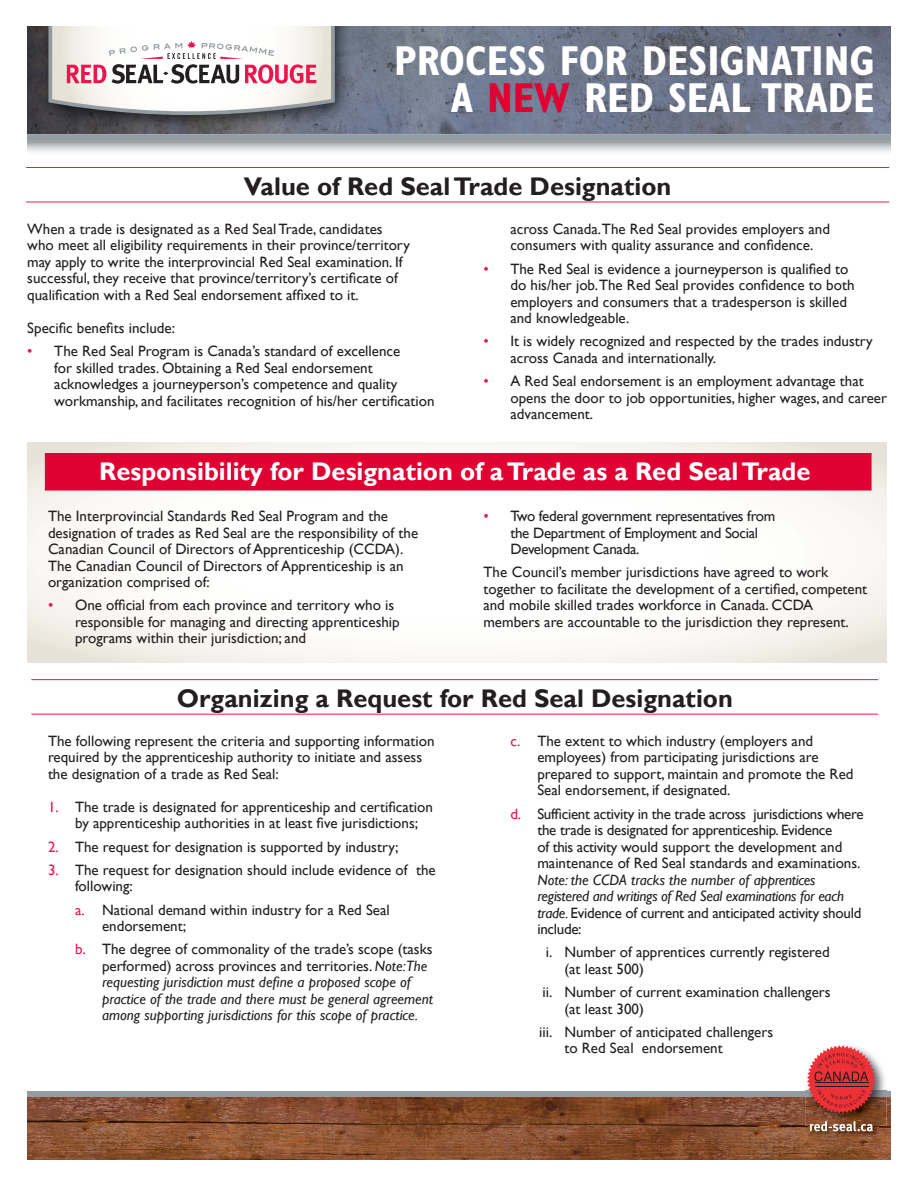
<style>
.page{position:relative;width:918px;height:1188px;background:#fff}
.page>*{position:absolute;margin:0;border:0;box-sizing:border-box;transform-origin:0 0}
.t1{font:700 condensed 42px/36.9px "Gill Sans";color:#fff;text-align:right}
.t2{font:700 25.5px "Gill Sans";color:#231f20}
.t3{font:700 25.5px "Gill Sans";color:#fff}
.t4{font:15px/16.5px "Gill Sans";color:#231f20}
.t5{font:15px/16.5px "Gill Sans";letter-spacing:-.02em;color:#231f20}
.t6{font:italic 15px/16.5px "Gill Sans";color:#231f20}
.s1{color:#e00031}
.s2{color:#ed154e}
.s3{font-style:normal;color:#ed154e}
.s4{font-style:normal}
.s5{font-style:italic}
</style>
<div class="page">
<svg style="left:27px;top:443px;width:860px;height:219px"></svg>
<img style="left:27px;top:1097px;width:864px;height:63px">
<div style="left:2px;top:1091px;width:911px;height:6px;background:#959ca1"></div>
<svg style="left:27px;top:26px;width:864px;height:114px;background:#6f7789"></svg>
<img style="left:39px;top:26px;width:314px;height:108px">
<svg style="left:48px;top:26px;width:287px;height:89px"></svg>
<div style="left:891px;top:1045px;width:27px;height:143px;background:#fff"></div>
<div style="left:0;top:1045px;width:27px;height:143px;background:#fff"></div>
<img style="left:805px;top:1059px;width:82px;height:66px">
<svg style="left:807px;top:1045px;width:68px;height:69px;background:#c94a4c"></svg>
<img style="left:809px;top:1120px;width:70px;height:17px">
<svg style="left:810px;top:1121px;width:63px;height:10px"></svg>
<hr style="left:26px;top:167px;width:863px;height:1px;background:#ed154e">
<hr style="left:26px;top:202px;width:863px;height:1px;background:#ed154e">
<div style="left:45px;top:453px;width:827px;height:38px;background:#e00031"></div>
<hr style="left:31px;top:679px;width:847px;height:1px;background:#ed154e">
<hr style="left:31px;top:714px;width:847px;height:1px;background:#ed154e">
<p class="t1" style="left:394px;top:43px;width:482px">PROCESS FOR DESIGNATING<br>A <span class="s1">NEW</span> RED SEAL TRADE</p>
<p class="t2" style="left:244px;top:171px;width:429px">Value of Red Seal Trade Designation</p>
<p class="t4" style="left:27px;top:221px;width:384px">When a trade is designated as a Red Seal Trade, candidates who meet all eligibility requirements in their province/territory may apply to write the interprovincial Red Seal examination. If successful, they receive that province/territory’s certificate of qualification with a Red Seal endorsement affixed to it.</p>
<p class="t4" style="left:27px;top:320px;width:149px">Specific benefits include:</p>
<p class="t4" style="left:54px;top:343px;width:382px;text-indent:-27px"><span class="s2">•</span> The Red Seal Program is Canada’s standard of excellence<br>for skilled trades. Obtaining a Red Seal endorsement acknowledges a journeyperson’s competence and quality workmanship, and facilitates recognition of his/her certification</p>
<p class="t4" style="left:510px;top:221px;width:321px">across Canada.The Red Seal provides employers and consumers with quality assurance and confidence.</p>
<p class="t4" style="left:510px;top:261px;width:346px;text-indent:-27px"><span class="s2">•</span> The Red Seal is evidence a journeyperson is qualified to do his/her job.The Red Seal provides confidence to both employers and consumers that a tradesperson is skilled and knowledgeable.</p>
<p class="t4" style="left:510px;top:333px;width:364px;text-indent:-27px"><span class="s2">•</span> It is widely recognized and respected by the trades industry across Canada and internationally.</p>
<p class="t4" style="left:510px;top:373px;width:378px;text-indent:-27px"><span class="s2">•</span> A Red Seal endorsement is an employment advantage that opens the door to job opportunities, higher wages, and career advancement.</p>
<h1 class="t3" style="left:99px;top:456px;width:713px">Responsibility for Designation of a Trade as a Red Seal Trade</h1>
<p class="t4" style="left:48px;top:508px;width:372px">The Interprovincial Standards Red Seal Program and the designation of trades as Red Seal are the responsibility of the Canadian Council of Directors of Apprenticeship (CCDA).<br>The Canadian Council of Directors of Apprenticeship is an organization comprised of:</p>
<p class="t4" style="left:75px;top:597px;width:326px;text-indent:-27px"><span class="s2">•</span> One official from each province and territory who is responsible for managing and directing apprenticeship programs within their jurisdiction; and</p>
<p class="t5" style="left:510px;top:508px;width:267px;text-indent:-27px"><span class="s2">•</span> Two federal government representatives from the Department of Employment and Social<br>Development Canada.</p>
<p class="t4" style="left:483px;top:564px;width:385px">The Council’s member jurisdictions have agreed to work together to facilitate the development of a certified, competent and mobile skilled trades workforce in Canada. CCDA members are accountable to the jurisdiction they represent.</p>
<p class="t2" style="left:177px;top:683px;width:558px">Organizing a Request for Red Seal Designation</p>
<p class="t4" style="left:48px;top:733px;width:388px">The following represent the criteria and supporting information required by the apprenticeship authority to initiate and assess the designation of a trade as Red Seal:</p>
<p class="t4" style="left:75px;top:799px;width:360px;text-indent:-27px"><span class="s2">1.</span> The trade is designated for apprenticeship and certification by apprenticeship authorities in at least five jurisdictions;</p>
<p class="t4" style="left:48px;top:839px;width:352px"><span class="s2">2.</span> The request for designation is supported by industry;</p>
<p class="t4" style="left:75px;top:862px;width:362px;text-indent:-27px"><span class="s2">3.</span> The request for designation should include evidence of the following:</p>
<p class="t4" style="left:102px;top:902px;width:289px;text-indent:-27px"><span class="s2">a.</span> National demand within industry for a Red Seal endorsement;</p>
<p class="t6" style="left:102px;top:941px;width:333px;text-indent:-27px"><span class="s3">b.</span> <span class="s4">The degree of commonality of the trade’s scope (tasks performed) across provinces and territories.</span> Note:The requesting jurisdiction must define a proposed scope of practice of the trade and there must be general agreement among supporting jurisdictions for this scope of practice.</p>
<p class="t4" style="left:537px;top:733px;width:318px;text-indent:-27px"><span class="s2">c.</span> The extent to which industry (employers and employees) from participating jurisdictions are prepared to support, maintain and promote the Red Seal endorsement, if designated.</p>
<p class="t5" style="left:537px;top:806px;width:328px;text-indent:-27px"><span class="s2">d.</span> Sufficient activity in the trade across jurisdictions where the trade is designated for apprenticeship. Evidence<br>of this activity would support the development and maintenance of Red Seal standards and examinations.<br><span class="s5">Note: the CCDA tracks the number of apprentices registered and writings of Red Seal examinations for each trade.</span> Evidence of current and anticipated activity should include:</p>
<p class="t4" style="left:564px;top:944px;width:267px;text-indent:-19px">i. Number of apprentices currently registered (at least 500)</p>
<p class="t4" style="left:564px;top:984px;width:268px;text-indent:-22px">ii. Number of current examination challengers (at least 300)</p>
<p class="t4" style="left:564px;top:1024px;width:210px;text-indent:-25px">iii. Number of anticipated challengers to Red Seal endorsement</p>
</div>
